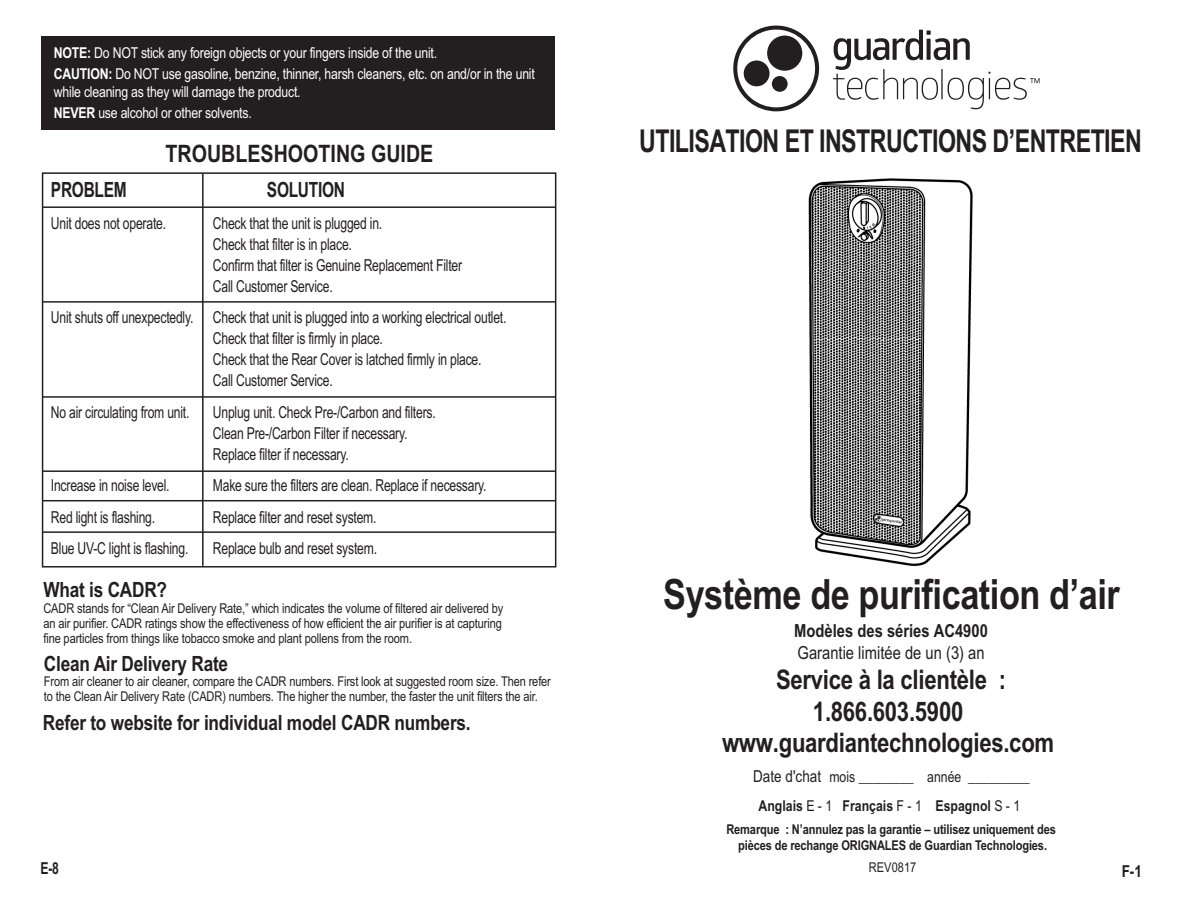
<style>
.page{position:relative;width:1188px;height:918px;background:#fff}
.page>*{position:absolute;margin:0;border:0;box-sizing:border-box;transform-origin:0 0}
.t1{font:700 41.7px "Arial Narrow";letter-spacing:-.01em;color:#231f20}
.t2{font:700 31.5px "Arial Narrow";letter-spacing:-.02em;color:#231f20;scale:.9 1}
.t3{font:700 27px/31.5px "Arial Narrow";letter-spacing:-.01em;color:#231f20;text-align:center}
.t4{font:700 24px "Arial Narrow";color:#231f20}
.t5{font:700 21px "Arial Narrow";letter-spacing:-.01em;color:#231f20}
.t6{font:700 21px "Arial Narrow";letter-spacing:-.01em;color:#231f20;scale:.9 1}
.t7{font:18px "Arial Narrow";color:#231f20}
.t8{font:700 18px "Arial Narrow";color:#231f20}
.t9{font:16.5px/21px "Arial Narrow";letter-spacing:-.015em;color:#231f20;scale:.9 1}
.t10{font:700 16.5px "Arial Narrow";color:#231f20;scale:.9 1}
.t11{font:700 16.5px "Arial Narrow";color:#231f20}
.t12{font:15px/21px "Arial Narrow";letter-spacing:-.015em;color:#fff}
.t13{font:15px "Arial Narrow";color:#231f20}
.t14{font:700 15px "Arial Narrow";color:#231f20}
.t15{font:13.5px/15px "Arial Narrow";letter-spacing:-.01em;color:#231f20}
.t16{font:700 13.5px/16.5px "Arial Narrow";letter-spacing:-.01em;color:#231f20;text-align:center}
.s1{font-weight:700}
.s2{font-size:16.5px}
.s3{font-weight:400}
</style>
<div class="page">
<div style="left:42px;top:172px;width:514px;height:396px;border:2px solid #231f20"></div>
<hr style="left:43px;top:206px;width:512px;height:2px;background:#231f20">
<hr style="left:43px;top:301px;width:512px;height:2px;background:#231f20">
<hr style="left:43px;top:396px;width:512px;height:2px;background:#231f20">
<hr style="left:43px;top:470px;width:512px;height:2px;background:#231f20">
<hr style="left:202px;top:173px;width:2px;height:393px;background:#231f20">
<hr style="left:43px;top:500px;width:512px;height:1px;background:#231f20">
<hr style="left:43px;top:531px;width:512px;height:2px;background:#231f20">
<div style="left:42px;top:36px;width:513px;height:93px;background:#231f20"></div>
<svg style="left:733px;top:26px;width:86px;height:85px"></svg>
<div style="left:772px;top:76px;width:16px;height:16px;background:#231f20;border-radius:50%"></div>
<div style="left:744px;top:61px;width:26px;height:25px;background:#231f20;border-radius:50%"></div>
<div style="left:767px;top:36px;width:35px;height:35px;background:#231f20;border-radius:50%"></div>
<svg style="left:833px;top:30px;width:207px;height:79px"></svg>
<img style="left:808px;top:178px;width:165px;height:389px">
<p class="t12" style="left:54px;top:42px;width:482px"><span class="s1">NOTE:</span> Do NOT stick any foreign objects or your fingers inside of the unit.<br><span class="s1">CAUTION:</span> Do NOT use gasoline, benzine, thinner, harsh cleaners, etc. on and/or in the unit</p>
<p class="t12" style="left:54px;top:81px;width:248px">while cleaning as they will damage the product.<br><span class="s1">NEVER</span> use alcohol or other solvents.</p>
<h3 class="t4" style="left:165px;top:140px;width:269px">TROUBLESHOOTING GUIDE</h3>
<p class="t6" style="left:51px;top:178px;width:86px">PROBLEM</p>
<p class="t6" style="left:267px;top:178px;width:88px">SOLUTION</p>
<p class="t9" style="left:51px;top:212px;width:129px">Unit does not operate.</p>
<p class="t9" style="left:213px;top:212px;width:278px">Check that the unit is plugged in.<br>Check that filter is in place.<br>Confirm that filter is Genuine Replacement Filter Call Customer Service.</p>
<p class="t9" style="left:213px;top:307px;width:328px;text-indent:-162px">Unit shuts off unexpectedly. Check that unit is plugged into a working electrical outlet.<br>Check that filter is firmly in place.<br>Check that the Rear Cover is latched firmly in place.<br>Call Customer Service.</p>
<p class="t9" style="left:51px;top:401px;width:155px">No air circulating from unit.</p>
<p class="t9" style="left:213px;top:401px;width:249px">Unplug unit. Check Pre-/Carbon and filters.<br>Clean Pre-/Carbon Filter if necessary.<br>Replace filter if necessary.</p>
<p class="t9" style="left:51px;top:475px;width:133px">Increase in noise level.</p>
<p class="t9" style="left:213px;top:475px;width:306px">Make sure the filters are clean. Replace if necessary.</p>
<p class="t9" style="left:51px;top:506px;width:117px">Red light is flashing.</p>
<p class="t9" style="left:213px;top:506px;width:183px">Replace filter and reset system.</p>
<p class="t9" style="left:51px;top:538px;width:154px">Blue UV-C light is flashing.</p>
<p class="t9" style="left:213px;top:538px;width:184px">Replace bulb and reset system.</p>
<p class="t5" style="left:43px;top:577px;width:125px">What is CADR?</p>
<p class="t15" style="left:43px;top:601px;width:462px;text-align:justify">CADR stands for “Clean Air Delivery Rate,” which indicates the volume of filtered air delivered by an air purifier. CADR ratings show the effectiveness of how efficient the air purifier is at capturing fine particles from things like tobacco smoke and plant pollens from the room.</p>
<p class="t5" style="left:44px;top:652px;width:186px">Clean Air Delivery Rate</p>
<p class="t15" style="left:44px;top:674px;width:509px">From air cleaner to air cleaner, compare the CADR numbers. First look at suggested room size. Then refer to the Clean Air Delivery Rate (CADR) numbers. The higher the number, the faster the unit filters the air.</p>
<p class="t5" style="left:43px;top:710px;width:429px">Refer to website for individual model CADR numbers.</p>
<p class="t10" style="left:40px;top:859px;width:22px">E-8</p>
<h2 class="t2" style="left:639px;top:123px;width:560px">UTILISATION ET INSTRUCTIONS D’ENTRETIEN</h2>
<h1 class="t1" style="left:663px;top:570px;width:458px">Système de purification d’air</h1>
<p class="t8" style="left:794px;top:620px;width:195px">Modèles des séries AC4900</p>
<p class="t7" style="left:798px;top:642px;width:189px">Garantie limitée de un (3) an</p>
<h3 class="t3" style="left:722px;top:664px;width:334px">Service à la clientèle :<br>1.866.603.5900 www.guardiantechnologies.com</h3>
<p class="t13" style="left:753px;top:768px;width:278px"><span class="s2">Date d'chat</span> mois ________ année _________</p>
<p class="t14" style="left:758px;top:797px;width:263px">Anglais <span class="s3">E - 1</span> Français <span class="s3">F - 1</span> Espagnol <span class="s3">S - 1</span></p>
<p class="t16" style="left:726px;top:821px;width:331px">Remarque : N’annulez pas la garantie – utilisez uniquement des pièces de rechange ORIGNALES de Guardian Technologies.</p>
<p class="t15" style="left:869px;top:860px;width:49px">REV0817</p>
<p class="t11" style="left:1122px;top:862px;width:22px">F-1</p>
</div>
